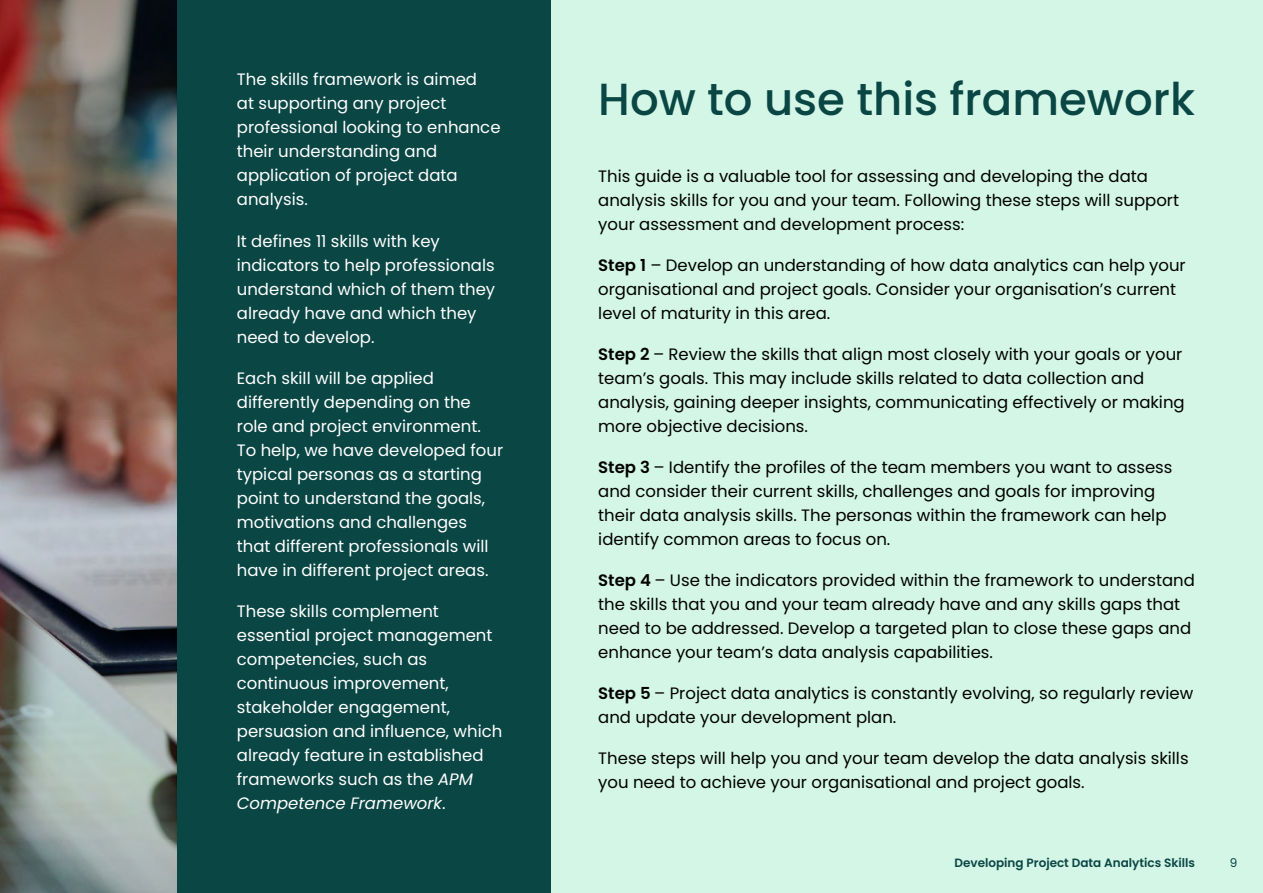
<style>
.page{position:relative;width:1263px;height:893px;background:#fff}
.page>*{position:absolute;margin:0;border:0;box-sizing:border-box;transform-origin:0 0}
.t1{font:500 45px "Poppins";color:#0a4644}
.t2{font:16.5px/24px "Poppins";color:#000}
.t3{font:16.5px/24px "Poppins";color:#fff}
.t4{font:600 12px "Poppins";color:#0a4644}
.t5{font:12px "Poppins";color:#0a4644}
.s1{font-style:italic}
.s2{font-weight:600}
</style>
<div class="page">
<div style="left:177px;top:0;width:374px;height:893px;background:#094644"></div>
<div style="left:551px;top:0;width:712px;height:893px;background:#d3f6e6"></div>
<img style="left:0;top:0;width:177px;height:893px">
<p class="t3" style="left:237px;top:68px;width:265px">The skills framework is aimed<br>at supporting any project professional looking to enhance their understanding and application of project data analysis.</p>
<p class="t3" style="left:237px;top:229px;width:260px">It defines 11 skills with key indicators to help professionals understand which of them they already have and which they need to develop.</p>
<p class="t3" style="left:237px;top:366px;width:268px">Each skill will be applied differently depending on the role and project environment.<br>To help, we have developed four typical personas as a starting point to understand the goals, motivations and challenges that different professionals will have in different project areas.</p>
<p class="t3" style="left:237px;top:599px;width:267px">These skills complement essential project management competencies, such as continuous improvement, stakeholder engagement, persuasion and influence, which already feature in established frameworks such as the <span class="s1">APM<br>Competence Framework</span>.</p>
<h1 class="t1" style="left:598px;top:73px;width:598px">How to use this framework</h1>
<p class="t2" style="left:598px;top:164px;width:582px">This guide is a valuable tool for assessing and developing the data analysis skills for you and your team. Following these steps will support your assessment and development process:</p>
<p class="t2" style="left:598px;top:253px;width:589px"><span class="s2">Step 1</span> – Develop an understanding of how data analytics can help your organisational and project goals. Consider your organisation’s current level of maturity in this area.</p>
<p class="t2" style="left:598px;top:342px;width:588px"><span class="s2">Step 2</span> – Review the skills that align most closely with your goals or your team’s goals. This may include skills related to data collection and analysis, gaining deeper insights, communicating effectively or making more objective decisions.</p>
<p class="t2" style="left:598px;top:455px;width:576px"><span class="s2">Step 3</span> – Identify the profiles of the team members you want to assess and consider their current skills, challenges and goals for improving their data analysis skills. The personas within the framework can help identify common areas to focus on.</p>
<p class="t2" style="left:598px;top:568px;width:598px"><span class="s2">Step 4</span> – Use the indicators provided within the framework to understand the skills that you and your team already have and any skills gaps that need to be addressed. Develop a targeted plan to close these gaps and enhance your team’s data analysis capabilities.</p>
<p class="t2" style="left:598px;top:681px;width:597px"><span class="s2">Step 5</span> – Project data analytics is constantly evolving, so regularly review and update your development plan.</p>
<p class="t2" style="left:598px;top:746px;width:592px">These steps will help you and your team develop the data analysis skills you need to achieve your organisational and project goals.</p>
<p class="t4" style="left:954px;top:856px;width:242px">Developing Project Data Analytics Skills</p>
<p class="t5" style="left:1230px;top:856px;width:9px">9</p>
</div>
